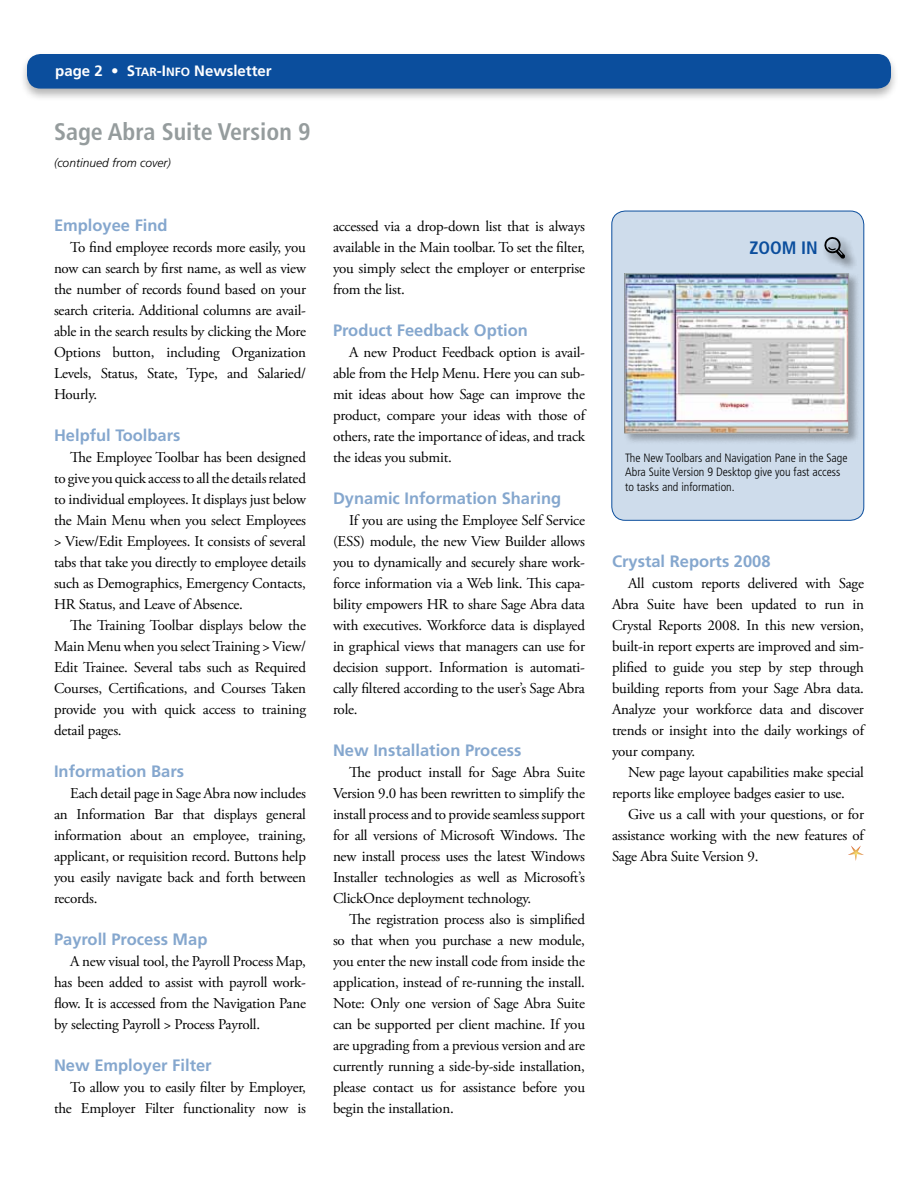
<style>
.page{position:relative;width:918px;height:1188px;background:#fff}
.page>*{position:absolute;margin:0;border:0;box-sizing:border-box;transform-origin:0 0}
.t1{font:700 condensed 24px "Frutiger";color:#959c9d}
.t2{font:700 condensed 18px "Frutiger";color:#0b4e9d}
.t3{font:700 16.5px "Frutiger";color:#85a7ce}
.t4{font:15px/21px "Adobe Garamond Pro";letter-spacing:-.015em;color:#000;text-align:justify}
.t5{font:700 15px "Frutiger";color:#fff}
.t6{font:300 condensed 12px/14.4px "Frutiger";color:#000}
.t7{font:italic 300 12px "Frutiger";color:#000}
.s1{font-size:12px}
</style>
<div class="page">
<svg style="left:848px;top:846px;width:16px;height:15px"></svg>
<div style="left:612px;top:211px;width:252px;height:309px;background:#cedceb;border-radius:14px"></div>
<div style="left:612px;top:211px;width:252px;height:310px;border:1px solid #0b4e9d;border-radius:14px"></div>
<div style="left:19px;top:51px;width:880px;height:51px;background:#000;opacity:.3"></div>
<div style="left:27px;top:54px;width:864px;height:35px;background:#0b4e9d;border-radius:14px"></div>
<div style="left:822px;top:234px;width:36px;height:37px;background:#000;opacity:.75"></div>
<svg style="left:823px;top:237px;width:22px;height:22px"></svg>
<div style="left:624px;top:273px;width:236px;height:172px;background:#000;opacity:.3"></div>
<img style="left:627px;top:276px;width:220px;height:155px">
<div style="left:625px;top:274px;width:224px;height:159px;border:1px solid #959c9d"></div>
<p class="t5" style="left:55px;top:62px;width:218px">page 2 • S<span class="s1">TAR</span>-I<span class="s1">NFO</span> Newsletter</p>
<h1 class="t1" style="left:54px;top:117px;width:258px">Sage Abra Suite Version 9</h1>
<p class="t7" style="left:54px;top:155px;width:118px">(continued from cover)</p>
<p class="t3" style="left:54px;top:216px;width:115px">Employee Find</p>
<p class="t4" style="left:54px;top:237px;width:254px;text-indent:16px">To find employee records more easily, you now can search by first name, as well as view the number of records found based on your search criteria. Additional columns are avail&shy;able in the search results by clicking the More Options button, including Organization Levels, Status, State, Type, and Salaried/ Hourly.</p>
<p class="t3" style="left:54px;top:426px;width:128px">Helpful Toolbars</p>
<p class="t4" style="left:54px;top:447px;width:254px;text-indent:16px">The Employee Toolbar has been designed to give you quick access to all the details related to individual employees. It displays just below the Main Menu when you select Employees &gt; View/Edit Employees. It consists of several tabs that take you directly to employee details such as Demographics, Emergency Contacts, HR Status, and Leave of Absence.</p>
<p class="t4" style="left:54px;top:615px;width:254px;text-indent:16px">The Training Toolbar displays below the Main Menu when you select Training &gt; View/ Edit Trainee. Several tabs such as Required Courses, Certifications, and Courses Taken provide you with quick access to training detail pages.</p>
<p class="t3" style="left:54px;top:762px;width:132px">Information Bars</p>
<p class="t4" style="left:54px;top:783px;width:254px;text-indent:16px">Each detail page in Sage Abra now includes an Information Bar that displays general information about an employee, training, applicant, or requisition record. Buttons help you easily navigate back and forth between records.</p>
<p class="t3" style="left:54px;top:930px;width:155px">Payroll Process Map</p>
<p class="t4" style="left:54px;top:951px;width:253px;text-indent:16px">A new visual tool, the Payroll Process Map, has been added to assist with payroll work&shy;flow. It is accessed from the Navigation Pane by selecting Payroll &gt; Process Payroll.</p>
<p class="t3" style="left:54px;top:1056px;width:159px">New Employer Filter</p>
<p class="t4" style="left:54px;top:1077px;width:254px;text-align:right">To allow you to easily filter by Employer, the Employer Filter functionality now is</p>
<p class="t4" style="left:333px;top:216px;width:254px">accessed via a drop-down list that is always available in the Main toolbar. To set the filter, you simply select the employer or enterprise from the list.</p>
<p class="t3" style="left:333px;top:321px;width:196px">Product Feedback Option</p>
<p class="t4" style="left:333px;top:342px;width:254px;text-indent:16px">A new Product Feedback option is avail&shy;able from the Help Menu. Here you can sub&shy;mit ideas about how Sage can improve the product, compare your ideas with those of others, rate the importance of ideas, and track the ideas you submit.</p>
<p class="t3" style="left:333px;top:489px;width:230px">Dynamic Information Sharing</p>
<p class="t4" style="left:333px;top:510px;width:254px;text-indent:16px">If you are using the Employee Self Service (ESS) module, the new View Builder allows you to dynamically and securely share work&shy;force information via a Web link. This capa&shy;bility empowers HR to share Sage Abra data with executives. Workforce data is displayed in graphical views that managers can use for decision support. Information is automati&shy;cally filtered according to the user’s Sage Abra role.</p>
<p class="t3" style="left:333px;top:741px;width:190px">New Installation Process</p>
<p class="t4" style="left:333px;top:762px;width:254px;text-indent:16px">The product install for Sage Abra Suite Version 9.0 has been rewritten to simplify the install process and to provide seamless support for all versions of Microsoft Windows. The new install process uses the latest Windows Installer technologies as well as Microsoft’s ClickOnce deployment technology.</p>
<p class="t4" style="left:333px;top:909px;width:254px;text-indent:16px">The registration process also is simplified so that when you purchase a new module, you enter the new install code from inside the application, instead of re-running the install.<br>Note: Only one version of Sage Abra Suite can be supported per client machine. If you are upgrading from a previous version and are currently running a side-by-side installation, please contact us for assistance before you begin the installation.</p>
<p class="t2" style="left:749px;top:238px;width:70px">ZOOM IN</p>
<p class="t6" style="left:625px;top:451px;width:224px">The New Toolbars and Navigation Pane in the Sage<br>Abra Suite Version 9 Desktop give you fast access to tasks and information.</p>
<p class="t3" style="left:612px;top:552px;width:160px">Crystal Reports 2008</p>
<p class="t4" style="left:612px;top:573px;width:254px;text-indent:16px">All custom reports delivered with Sage Abra Suite have been updated to run in Crystal Reports 2008. In this new version, built-in report experts are improved and sim&shy;plified to guide you step by step through building reports from your Sage Abra data.<br>Analyze your workforce data and discover trends or insight into the daily workings of your company.</p>
<p class="t4" style="left:612px;top:762px;width:253px;text-indent:16px">New page layout capabilities make special reports like employee badges easier to use.</p>
<p class="t4" style="left:612px;top:804px;width:253px;text-indent:16px">Give us a call with your questions, or for assistance working with the new features of Sage Abra Suite Version 9.</p>
</div>
